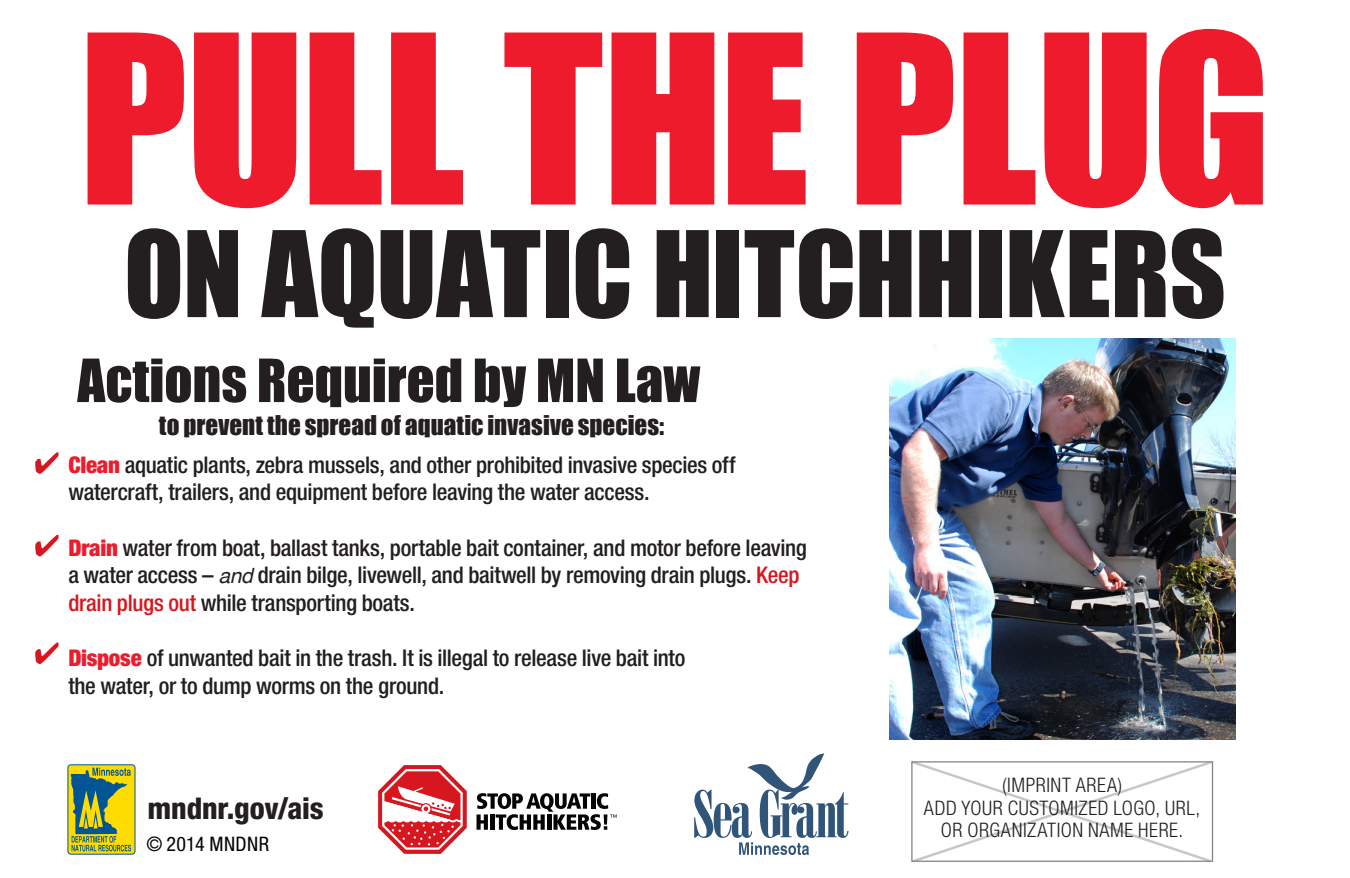
<style>
.page{position:relative;width:1350px;height:878px;background:#fff}
.page>*{position:absolute;margin:0;border:0;box-sizing:border-box;transform-origin:0 0}
.t1{font:217.5px "Impact";letter-spacing:-.01em;color:#ee1b2d}
.t2{font:110px "Impact";letter-spacing:-.01em;color:#231f20}
.t3{font:55px "Impact";color:#231f20}
.t4{font:800 condensed 30px "Helvetica Neue LT Std";letter-spacing:-.005em;color:#231f20}
.t5{font:25px "Impact";color:#231f20}
.t6{font:500 condensed 23px/27.5px "Helvetica Neue LT Std";letter-spacing:-.01em;color:#231f20}
.t7{font:300 condensed 20px "Helvetica Neue LT Std";letter-spacing:.03em;color:#231f20}
.t8{font:condensed 20px "Helvetica Neue LT Std";letter-spacing:.02em;color:#050303}
.s1{font-weight:900;color:#ee1b2d}
.s2{font-family:"Helvetica";font-weight:400;font-style:italic;font-stretch:normal;font-size:21px}
.s3{color:#d7171f}
</style>
<div class="page">
<svg style="left:35px;top:452px;width:24px;height:22px"></svg>
<svg style="left:35px;top:535px;width:24px;height:21px"></svg>
<svg style="left:477px;top:793px;width:140px;height:37px"></svg>
<svg style="left:378px;top:765px;width:89px;height:88px"></svg>
<div style="left:68px;top:764px;width:67px;height:90px;background:#ffdc01;border-radius:3px"></div>
<div style="left:68px;top:764px;width:67px;height:90px;border:1px solid #005595;border-radius:3px"></div>
<svg style="left:71px;top:767px;width:60px;height:84px"></svg>
<svg style="left:694px;top:753px;width:155px;height:102px"></svg>
<svg style="left:35px;top:642px;width:24px;height:22px"></svg>
<img style="left:889px;top:339px;width:346px;height:400px">
<svg style="left:911px;top:761px;width:303px;height:102px"></svg>
<p class="t1" style="left:79px;top:-50px;width:1194px">PULL THE PLUG</p>
<p class="t2" style="left:124px;top:188px;width:1104px">ON AQUATIC HITCHHIKERS</p>
<p class="t3" style="left:77px;top:338px;width:624px">Actions Required by MN Law</p>
<p class="t5" style="left:159px;top:406px;width:507px">to prevent the spread of aquatic invasive species:</p>
<p class="t6" style="left:68px;top:450px;width:669px"><span class="s1">Clean</span> aquatic plants, zebra mussels, and other prohibited invasive species off watercraft, trailers, and equipment before leaving the water access.</p>
<p class="t6" style="left:68px;top:533px;width:740px"><span class="s1">Drain</span> water from boat, ballast tanks, portable bait container, and motor before leaving a water access – <span class="s2">and</span> drain bilge, livewell, and baitwell by removing drain plugs. <span class="s3">Keep drain plugs out</span> while transporting boats.</p>
<p class="t6" style="left:68px;top:643px;width:619px"><span class="s1">Dispose</span> of unwanted bait in the trash. It is illegal to release live bait into</p>
<p class="t6" style="left:68px;top:671px;width:377px">the water, or to dump worms on the ground.</p>
<p class="t4" style="left:148px;top:790px;width:178px">mndnr.gov/ais</p>
<p class="t8" style="left:147px;top:832px;width:124px">© 2014 MNDNR</p>
<p class="t7" style="left:1002px;top:773px;width:122px">(IMPRINT AREA)</p>
<p class="t7" style="left:924px;top:796px;width:278px">ADD YOUR CUSTOMIZED LOGO, URL,</p>
<p class="t7" style="left:941px;top:818px;width:244px">OR ORGANIZATION NAME HERE.</p>
</div>
